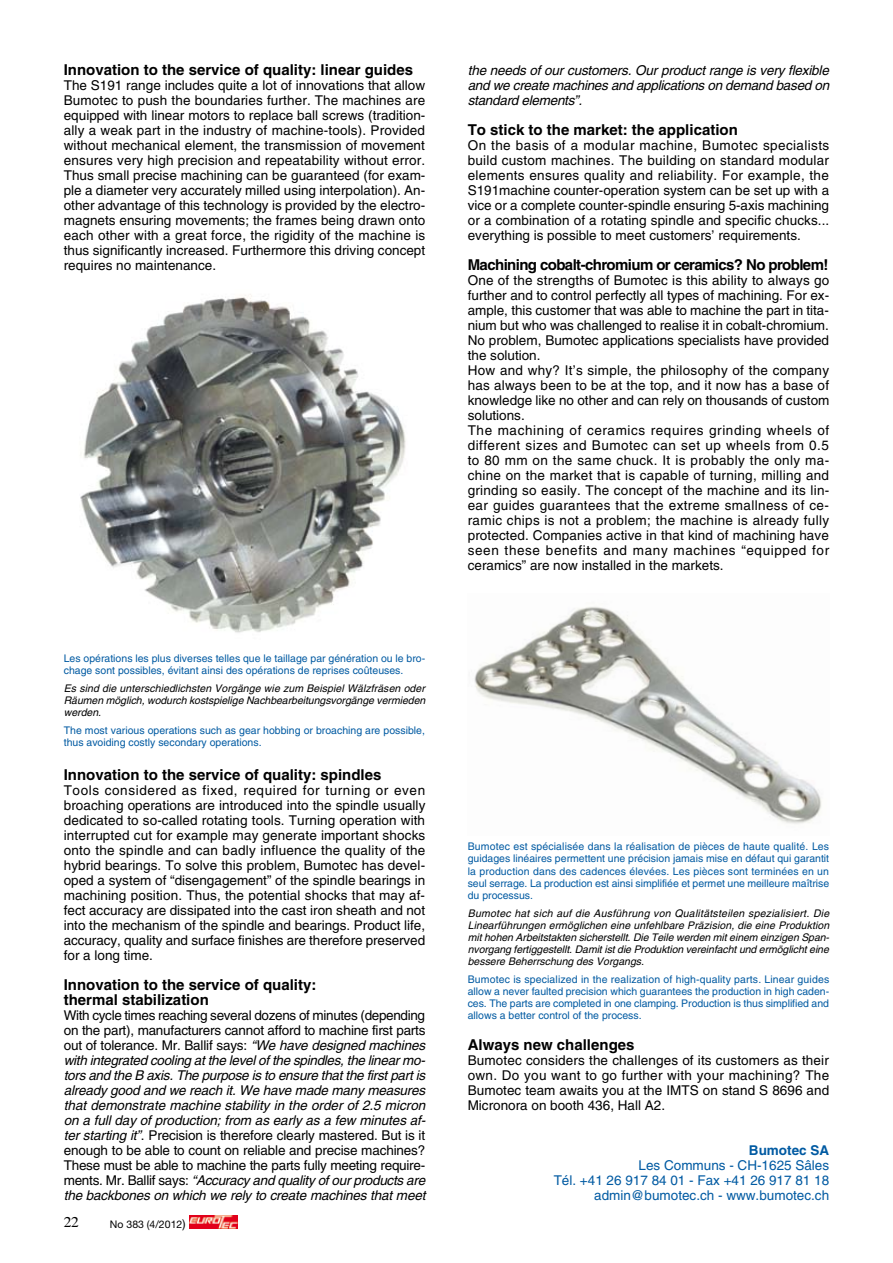
<style>
.page{position:relative;width:893px;height:1263px;background:#fff}
.page>*{position:absolute;margin:0;border:0;box-sizing:border-box;transform-origin:0 0}
.t1{font:700 15px/15px "Helvetica";color:#000}
.t2{font:700 15px "Helvetica";letter-spacing:-.04em;color:#000}
.t3{font:13.5px/15px "Helvetica";letter-spacing:.005em;color:#000;text-align:justify}
.t4{font:italic 13.5px/15px "Helvetica";letter-spacing:-.02em;color:#000;text-align:justify}
.t5{font:13.5px/15px "Helvetica";color:#005aa2;text-align:right}
.t6{font:700 13.5px "Helvetica";color:#005aa2}
.t7{font:10.5px/12px "Helvetica";color:#005aa2}
.t8{font:italic 10.5px/12px "Helvetica";letter-spacing:-.005em;color:#000;text-align:justify}
.t9{font:10.5px "Helvetica Neue";color:#000}
.s1{font-style:normal}
.s2{font-size:12px}
</style>
<div class="page">
<svg style="left:189px;top:1215px;width:49px;height:13px"></svg>
<img style="left:190px;top:1215px;width:47px;height:13px">
<img style="left:80px;top:294px;width:326px;height:339px">
<img style="left:474px;top:606px;width:348px;height:218px">
<p class="t1" style="left:64px;top:62px;width:351px">Innovation to the service of quality: linear guides</p>
<p class="t3" style="left:64px;top:78px;width:363px">The S191 range includes quite a lot of innovations that allow Bumotec to push the boundaries further. The machines are equipped with linear motors to replace ball screws (tradition&shy;ally a weak part in the industry of machine-tools). Provided without mechanical element, the transmission of movement ensures very high precision and repeatability without error.<br>Thus small precise machining can be guaranteed (for exam&shy;ple a diameter very accurately milled using interpolation). An&shy;other advantage of this technology is provided by the electro&shy;magnets ensuring movements; the frames being drawn onto each other with a great force, the rigidity of the machine is thus significantly increased. Furthermore this driving concept requires no maintenance.</p>
<p class="t7" style="left:64px;top:652px;width:363px">Les opérations les plus diverses telles que le taillage par génération ou le bro&shy;chage sont possibles, évitant ainsi des opérations de reprises coûteuses.</p>
<p class="t8" style="left:64px;top:682px;width:363px">Es sind die unterschiedlichsten Vorgänge wie zum Beispiel Wälzfräsen oder Räumen möglich, wodurch kostspielige Nachbearbeitungsvorgänge vermieden werden.</p>
<p class="t7" style="left:64px;top:724px;width:363px">The most various operations such as gear hobbing or broaching are possible, thus avoiding costly secondary operations.</p>
<p class="t1" style="left:64px;top:767px;width:319px">Innovation to the service of quality: spindles</p>
<p class="t3" style="left:64px;top:783px;width:363px">Tools considered as fixed, required for turning or even broaching operations are introduced into the spindle usually dedicated to so-called rotating tools. Turning operation with interrupted cut for example may generate important shocks onto the spindle and can badly influence the quality of the hybrid bearings. To solve this problem, Bumotec has devel&shy;oped a system of “disengagement” of the spindle bearings in machining position. Thus, the potential shocks that may af&shy;fect accuracy are dissipated into the cast iron sheath and not into the mechanism of the spindle and bearings. Product life, accuracy, quality and surface finishes are therefore preserved for a long time.</p>
<p class="t1" style="left:64px;top:977px;width:254px">Innovation to the service of quality: thermal stabilization</p>
<p class="t4" style="left:64px;top:1008px;width:363px"><span class="s1">With cycle times reaching several dozens of minutes (depending on the part), manufacturers cannot afford to machine first parts out of tolerance. Mr. Ballif says:</span> “We have designed machines with integrated cooling at the level of the spindles, the linear mo&shy;tors and the B axis. The purpose is to ensure that the first part is already good and we reach it. We have made many measures that demonstrate machine stability in the order of 2.5 micron on a full day of production; from as early as a few minutes af&shy;ter starting it”<span class="s1">. Precision is therefore clearly mastered. But is it enough to be able to count on reliable and precise machines?<br>These must be able to machine the parts fully meeting require&shy;ments. Mr. Ballif says:</span> “Accuracy and quality of our products are the backbones on which we rely to create machines that meet</p>
<p class="t9" style="left:110px;top:1218px;width:77px">No 383 (4/2012<span class="s2">)</span></p>
<p class="t4" style="left:468px;top:63px;width:363px">the needs of our customers. Our product range is very flexible and we create machines and applications on demand based on standard elements”.</p>
<p class="t1" style="left:468px;top:122px;width:272px">To stick to the market: the application</p>
<p class="t3" style="left:468px;top:138px;width:363px">On the basis of a modular machine, Bumotec specialists build custom machines. The building on standard modular elements ensures quality and reliability. For example, the S191machine counter-operation system can be set up with a vice or a complete counter-spindle ensuring 5-axis machining or a combination of a rotating spindle and specific chucks... everything is possible to meet customers’ requirements.</p>
<p class="t2" style="left:468px;top:255px;width:362px">Machining cobalt-chromium or ceramics? No problem!</p>
<p class="t3" style="left:468px;top:273px;width:363px;text-align:left">One of the strengths of Bumotec is this ability to always go further and to control perfectly all types of machining. For ex&shy;ample, this customer that was able to machine the part in tita&shy;nium but who was challenged to realise it in cobalt-chromium.<br>No problem, Bumotec applications specialists have provided the solution.<br>How and why? It’s simple, the philosophy of the company has always been to be at the top, and it now has a base of knowledge like no other and can rely on thousands of custom solutions.<br>The machining of ceramics requires grinding wheels of different sizes and Bumotec can set up wheels from 0.5 to 80 mm on the same chuck. It is probably the only ma&shy;chine on the market that is capable of turning, milling and grinding so easily. The concept of the machine and its lin&shy;ear guides guarantees that the extreme smallness of ce&shy;ramic chips is not a problem; the machine is already fully protected. Companies active in that kind of machining have seen these benefits and many machines “equipped for ceramics” are now installed in the markets.</p>
<p class="t7" style="left:468px;top:841px;width:363px;text-align:justify">Bumotec est spécialisée dans la réalisation de pièces de haute qualité. Les guidages linéaires permettent une précision jamais mise en défaut qui garantit la production dans des cadences élevées. Les pièces sont terminées en un seul serrage. La production est ainsi simplifiée et permet une meilleure maîtrise du processus.</p>
<p class="t8" style="left:468px;top:907px;width:363px">Bumotec hat sich auf die Ausführung von Qualitätsteilen spezialisiert. Die Linearführungen ermöglichen eine unfehlbare Präzision, die eine Produktion mit hohen Arbeitstakten sicherstellt. Die Teile werden mit einem einzigen Span&shy;nvorgang fertiggestellt. Damit ist die Produktion vereinfacht und ermöglicht eine bessere Beherrschung des Vorgangs.</p>
<p class="t7" style="left:468px;top:973px;width:363px;text-align:justify">Bumotec is specialized in the realization of high-quality parts. Linear guides allow a never faulted precision which guarantees the production in high caden&shy;ces. The parts are completed in one clamping. Production is thus simplified and allows a better control of the process.</p>
<p class="t1" style="left:468px;top:1037px;width:168px">Always new challenges</p>
<p class="t3" style="left:468px;top:1053px;width:363px">Bumotec considers the challenges of its customers as their own. Do you want to go further with your machining? The Bumotec team awaits you at the IMTS on stand S 8696 and Micronora on booth 436, Hall A2.</p>
<p class="t6" style="left:749px;top:1142px;width:82px">Bumotec SA</p>
<p class="t5" style="left:554px;top:1158px;width:277px">Les Communs - CH-1625 Sâles<br>Tél. +41 26 917 84 01 - Fax +41 26 917 81 18 admin@bumotec.ch - www.bumotec.ch</p>
</div>
